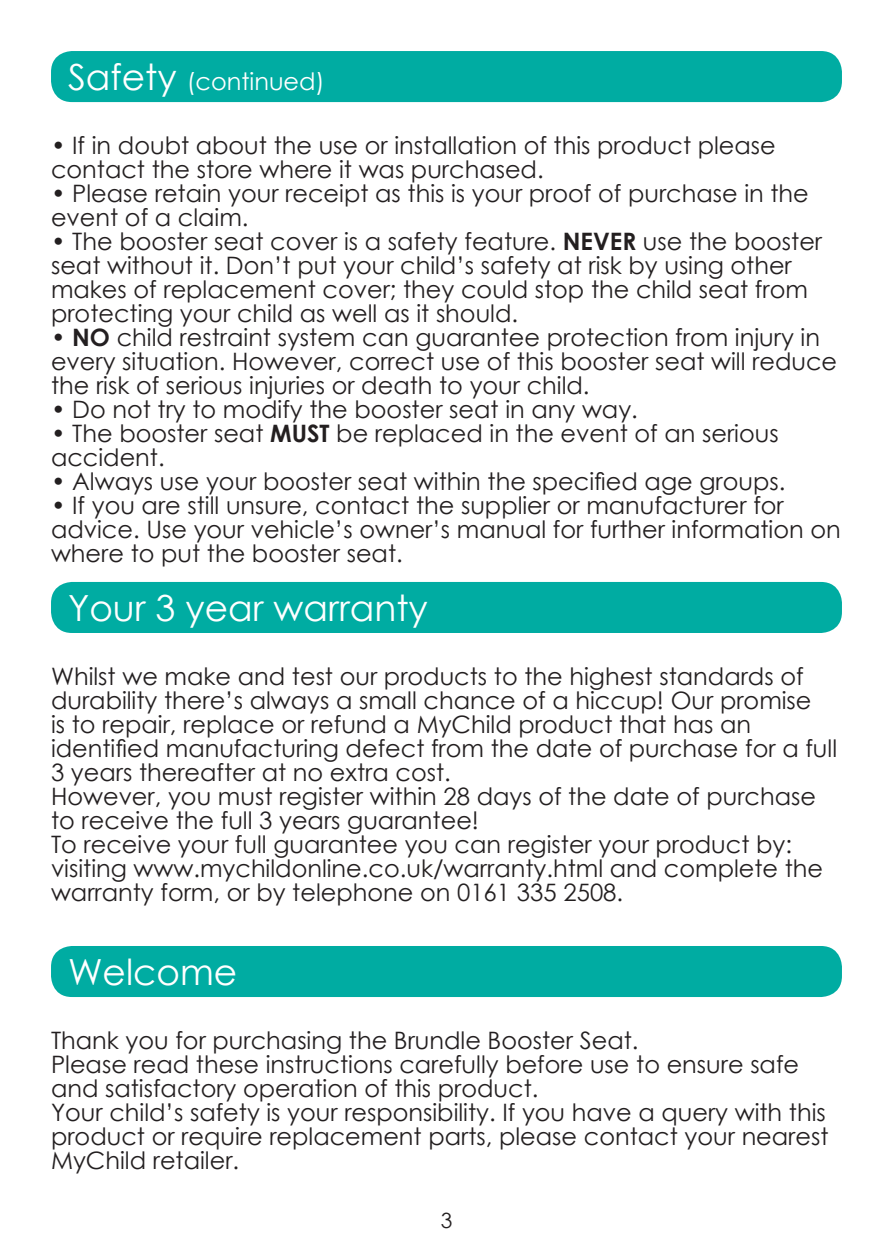
<style>
.page{position:relative;width:893px;height:1259px;background:#fff}
.page>*{position:absolute;margin:0;border:0;box-sizing:border-box;transform-origin:0 0}
.Body_text_CG_9pt{font:36px "Century Gothic";color:#fff}
.t1{font:24px/24px "Century Gothic";color:#231f20}
.Body_text_CG_9pt-2{font:24px "Century Gothic";color:#fff}
.Cover_Title_CG_21pt{font:21px "Century Gothic";color:#231f20}
.s1{font-size:36px}
.s2{font-weight:700}
</style>
<div class="page">
<div style="left:51px;top:51px;width:791px;height:51px;background:#00aca2;border-radius:21px"></div>
<div style="left:51px;top:582px;width:791px;height:51px;background:#00aca2;border-radius:21px"></div>
<div style="left:51px;top:946px;width:791px;height:51px;background:#00aca2;border-radius:21px"></div>
<p class="Body_text_CG_9pt-2" style="left:68px;top:65px;width:258px"><span class="s1">Safety</span> (continued)</p>
<p class="t1" style="left:51px;top:133px;width:726px">• If in doubt about the use or installation of this product please contact the store where it was purchased.</p>
<p class="t1" style="left:51px;top:181px;width:759px">• Please retain your receipt as this is your proof of purchase in the event of a claim.</p>
<p class="t1" style="left:51px;top:229px;width:773px">• The booster seat cover is a safety feature. <span class="s2">NEVER</span> use the booster seat without it. Don’t put your child’s safety at risk by using other makes of replacement cover; they could stop the child seat from protecting your child as well as it should.</p>
<p class="t1" style="left:51px;top:325px;width:788px">• <span class="s2">NO</span> child restraint system can guarantee protection from injury in every situation. However, correct use of this booster seat will reduce the risk of serious injuries or death to your child.</p>
<p class="t1" style="left:51px;top:397px;width:588px">• Do not try to modify the booster seat in any way.</p>
<p class="t1" style="left:51px;top:421px;width:729px">• The booster seat <span class="s2">MUST</span> be replaced in the event of an serious accident.</p>
<p class="t1" style="left:51px;top:469px;width:736px">• Always use your booster seat within the specified age groups.</p>
<p class="t1" style="left:51px;top:493px;width:791px">• If you are still unsure, contact the supplier or manufacturer for advice. Use your vehicle’s owner’s manual for further information on where to put the booster seat.</p>
<p class="Body_text_CG_9pt" style="left:68px;top:583px;width:361px">Your 3 year warranty</p>
<p class="t1" style="left:51px;top:664px;width:788px">Whilst we make and test our products to the highest standards of durability there’s always a small chance of a hiccup! Our promise<br>is to repair, replace or refund a MyChild product that has an identified manufacturing defect from the date of purchase for a full 3 years thereafter at no extra cost.</p>
<p class="t1" style="left:51px;top:784px;width:767px">However, you must register within 28 days of the date of purchase to receive the full 3 years guarantee!</p>
<p class="t1" style="left:51px;top:832px;width:743px">To receive your full guarantee you can register your product by:</p>
<p class="t1" style="left:51px;top:856px;width:774px">visiting www.mychildonline.co.uk/warranty.html and complete the warranty form, or by telephone on 0161 335 2508.</p>
<p class="Body_text_CG_9pt" style="left:68px;top:947px;width:171px">Welcome</p>
<p class="t1" style="left:51px;top:1028px;width:589px">Thank you for purchasing the Brundle Booster Seat.</p>
<p class="t1" style="left:51px;top:1052px;width:750px">Please read these instructions carefully before use to ensure safe and satisfactory operation of this product.</p>
<p class="t1" style="left:51px;top:1100px;width:779px;text-align:justify">Your child’s safety is your responsibility. If you have a query with this product or require replacement parts, please contact your nearest MyChild retailer.</p>
<p class="Cover_Title_CG_21pt" style="left:441px;top:1205px;width:13px">3</p>
</div>
